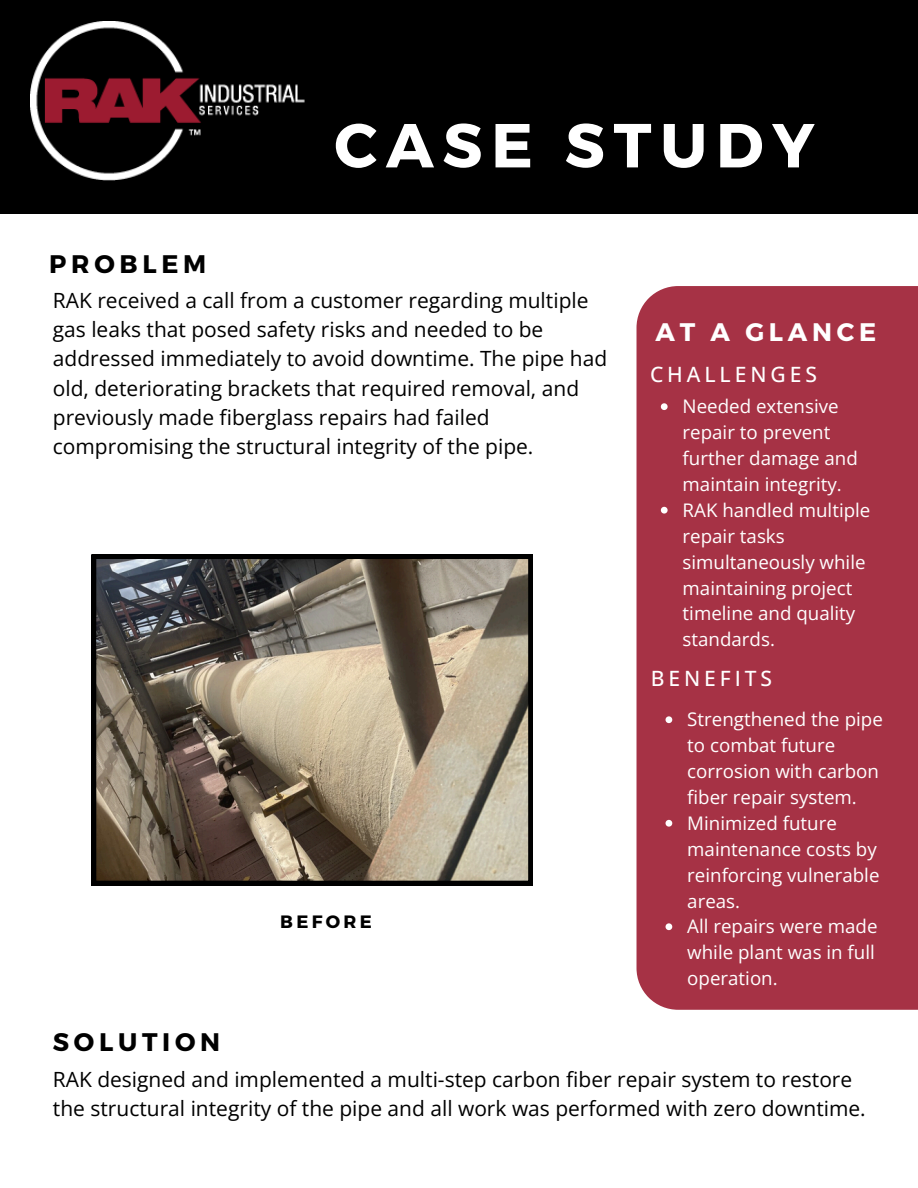
<style>
.page{position:relative;width:918px;height:1188px;background:#fff}
.page>*{position:absolute;margin:0;border:0;box-sizing:border-box;transform-origin:0 0}
.t1{font:700 62.1px "Montserrat";letter-spacing:.14em;color:#fff}
.t2{font:700 25.35px "Montserrat";letter-spacing:.185em;color:#000}
.t3{font:700 25.35px "Montserrat";letter-spacing:.185em;color:#fff}
.t4{font:500 21.15px "Open Sans";letter-spacing:.185em;color:#fff}
.t5{font:21px/29.2px "Open Sans";color:#000}
.t6{font:18.75px/25.8px "Open Sans";color:#fff}
.t7{font:700 17.85px "Montserrat";letter-spacing:.185em;color:#000}
</style>
<div class="page">
<div style="left:0;top:0;width:918px;height:214px;background:#000"></div>
<div style="left:637px;top:286px;width:281px;height:724px;background:#a63245"></div>
<img style="left:30px;top:22px;width:275px;height:158px">
<svg style="left:92px;top:555px;width:441px;height:330px;background:#817767"></svg>
<svg style="left:661px;top:403px;width:7px;height:7px"></svg>
<svg style="left:661px;top:507px;width:7px;height:7px"></svg>
<svg style="left:666px;top:716px;width:6px;height:7px"></svg>
<svg style="left:666px;top:820px;width:6px;height:7px"></svg>
<svg style="left:666px;top:923px;width:6px;height:7px"></svg>
<h2 class="t1" style="left:334px;top:105px;width:482px">CASE STUDY</h2>
<h4 class="t2" style="left:49px;top:248px;width:158px">PROBLEM</h4>
<p class="t5" style="left:53px;top:285px;width:556px">RAK received a call from a customer regarding multiple gas leaks that posed safety risks and needed to be addressed immediately to avoid downtime. The pipe had old, deteriorating brackets that required removal, and previously made fiberglass repairs had failed compromising the structural integrity of the pipe.</p>
<p class="t7" style="left:280px;top:910px;width:93px">BEFORE</p>
<h3 class="t3" style="left:655px;top:315px;width:222px">AT A GLANCE</h3>
<p class="t4" style="left:650px;top:360px;width:168px">CHALLENGES</p>
<p class="t6" style="left:683px;top:393px;width:177px">Needed extensive repair to prevent further damage and maintain integrity.</p>
<h3 class="t6" style="left:683px;top:497px;width:189px">RAK handled multiple repair tasks simultaneously while maintaining project timeline and quality standards.</h3>
<p class="t4" style="left:651px;top:663px;width:123px">BENEFITS</p>
<p class="t6" style="left:687px;top:706px;width:197px">Strengthened the pipe to combat future corrosion with carbon fiber repair system.</p>
<h2 class="t6" style="left:687px;top:810px;width:194px">Minimized future maintenance costs by reinforcing vulnerable areas.</h2>
<h4 class="t6" style="left:687px;top:913px;width:192px">All repairs were made while plant was in full operation.</h4>
<h5 class="t2" style="left:53px;top:1026px;width:169px">SOLUTION</h5>
<h2 class="t5" style="left:53px;top:1064px;width:814px">RAK designed and implemented a multi-step carbon fiber repair system to restore the structural integrity of the pipe and all work was performed with zero downtime.</h2>
</div>
